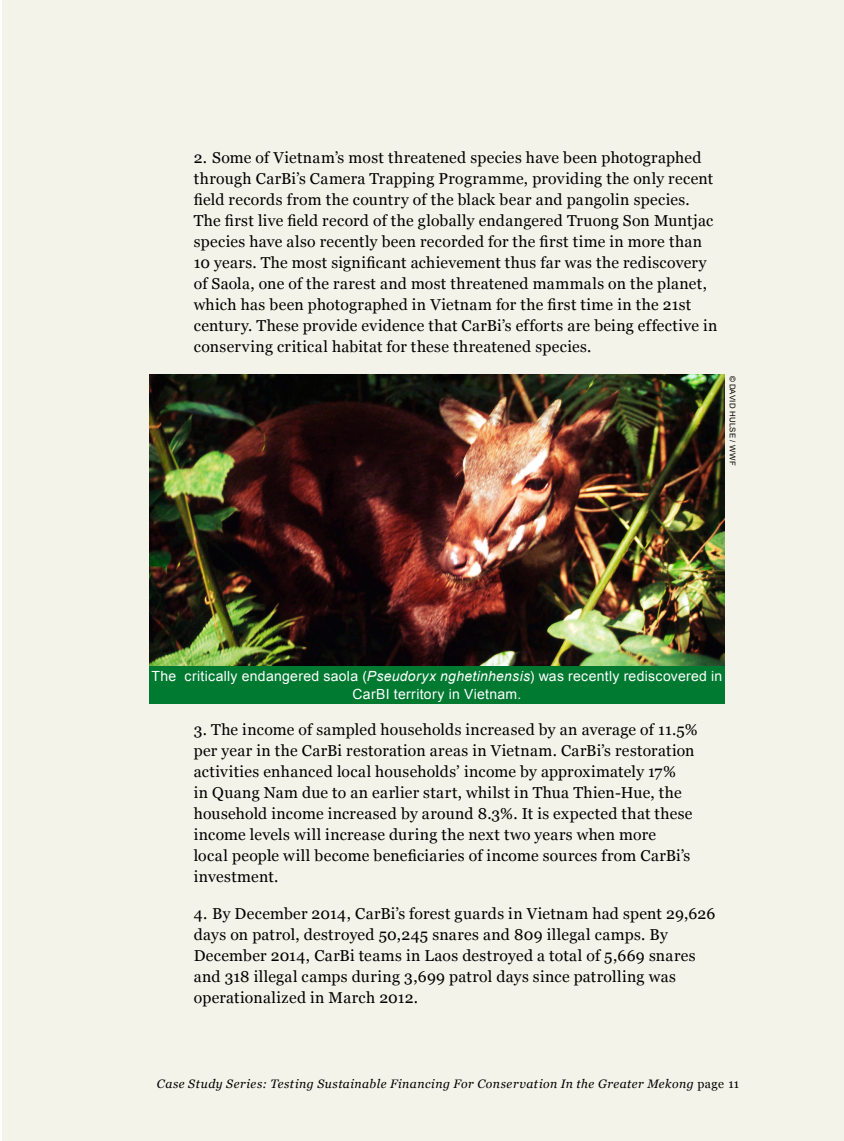
<style>
.page{position:relative;width:844px;height:1141px;background:#fff}
.page>*{position:absolute;margin:0;border:0;box-sizing:border-box;transform-origin:0 0}
.t1{font:15.75px/21px "Georgia";letter-spacing:.02em;color:#000}
.t2{font:14px/17.5px "Arial";letter-spacing:.02em;color:#fff;text-align:center}
.t3{font:italic 12.25px "Georgia";letter-spacing:.04em;color:#000}
.t4{font:7.88px "Arial";letter-spacing:.035em;color:#000}
.s1{font-style:italic}
.s2{font-style:normal}
</style>
<div class="page">
<div style="left:2px;top:0;width:841px;height:1141px;background:#f4f3ea"></div>
<hr style="left:0;top:0;width:1px;height:1141px;background:#f4f3ea">
<img style="left:149px;top:374px;width:575px;height:292px">
<div style="left:149px;top:666px;width:575px;height:37px;background:#007931"></div>
<p class="t1" style="left:194px;top:148px;width:525px">2. Some of Vietnam’s most threatened species have been photographed through CarBi’s Camera Trapping Programme, providing the only recent field records from the country of the black bear and pangolin species.<br>The first live field record of the globally endangered Truong Son Muntjac species have also recently been recorded for the first time in more than 10 years. The most significant achievement thus far was the rediscovery of Saola, one of the rarest and most threatened mammals on the planet, which has been photographed in Vietnam for the first time in the 21st century. These provide evidence that CarBi’s efforts are being effective in conserving critical habitat for these threatened species.</p>
<p class="t4" style="left:737px;top:376px;width:91px;rotate:90deg">© DAVID HULSE / WWF</p>
<p class="t2" style="left:151px;top:667px;width:572px">The critically endangered saola (<span class="s1">Pseudoryx nghetinhensis</span>) was recently rediscovered in<br>CarBI territory in Vietnam.</p>
<p class="t1" style="left:194px;top:720px;width:505px">3. The income of sampled households increased by an average of 11.5% per year in the CarBi restoration areas in Vietnam. CarBi’s restoration activities enhanced local households’ income by approximately 17%<br>in Quang Nam due to an earlier start, whilst in Thua Thien-Hue, the household income increased by around 8.3%. It is expected that these income levels will increase during the next two years when more<br>local people will become beneficiaries of income sources from CarBi’s investment.</p>
<p class="t1" style="left:194px;top:903px;width:523px">4. By December 2014, CarBi’s forest guards in Vietnam had spent 29,626 days on patrol, destroyed 50,245 snares and 809 illegal camps. By December 2014, CarBi teams in Laos destroyed a total of 5,669 snares and 318 illegal camps during 3,699 patrol days since patrolling was operationalized in March 2012.</p>
<p class="t3" style="left:157px;top:1076px;width:583px">Case Study Series: Testing Sustainable Financing For Conservation In the Greater Mekong <span class="s2">page 11</span></p>
</div>
